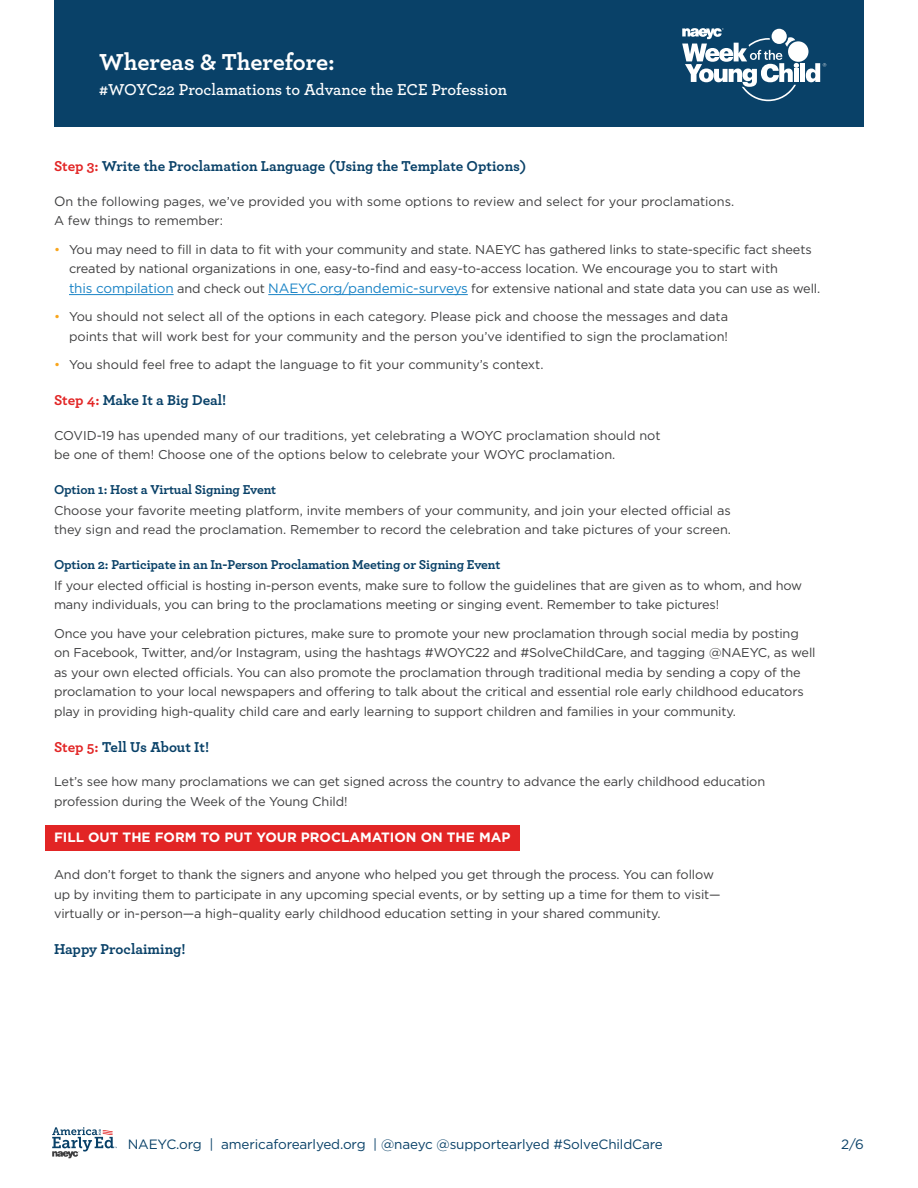
<style>
.page{position:relative;width:918px;height:1188px;background:#fff}
.page>*{position:absolute;margin:0;border:0;box-sizing:border-box;transform-origin:0 0}
.t1{font:700 24.3px "Archer Pro";letter-spacing:-.005em;color:#fff}
.t2{font:600 16.5px "Archer Pro";color:#fff}
.t3{font:700 15px "Archer Pro";color:#094168}
.t4{font:700 13.5px "Archer Pro";letter-spacing:-.01em;color:#094168}
.t5{font:13.5px "Gotham";letter-spacing:-.01em;color:#094168}
.Button{font:700 13.5px "Gotham";color:#fff}
.t6{font:12.75px/19.5px "Gotham";letter-spacing:-.01em;color:#3e3e3f}
.s1{color:#e22525}
.s2{font-size:13.5px}
.s3{color:#f9a51b}
.s4{font-size:13.5px;color:#1b84c6}
</style>
<div class="page">
<div style="left:54px;top:0;width:810px;height:128px;background:#094168"></div>
<svg style="left:52px;top:1127px;width:65px;height:31px"></svg>
<div style="left:788px;top:41px;width:21px;height:21px;background:#fff;border-radius:50%"></div>
<svg style="left:682px;top:28px;width:117px;height:73px"></svg>
<div style="left:794px;top:69px;width:5px;height:13px;background:#fff"></div>
<div style="left:800px;top:63px;width:5px;height:19px;background:#fff"></div>
<svg style="left:806px;top:63px;width:20px;height:19px"></svg>
<hr style="left:69px;top:294px;width:105px;height:1px;background:#1b84c6">
<hr style="left:268px;top:294px;width:200px;height:1px;background:#1b84c6">
<div style="left:45px;top:825px;width:474px;height:25px;background:#e22525"></div>
<h1 class="t1" style="left:99px;top:43px;width:237px">Whereas &amp; Therefore:</h1>
<p class="t2" style="left:99px;top:78px;width:410px">#WOYC22 Proclamations to Advance the ECE Profession</p>
<h2 class="t3" style="left:54px;top:154px;width:474px"><span class="s1">Step 3:</span> Write the Proclamation Language (Using the Template Options)</h2>
<p class="t6" style="left:54px;top:191px;width:682px"><span class="s2">O</span>n the following pages, we’ve provided you with some options to review and select for your proclamations.<br>A few things to remember:</p>
<p class="t6" style="left:69px;top:239px;width:753px;text-indent:-15px"><span class="s3">•</span> You may need to fill in data to fit with your community and state. NAEYC has gathered links to state-specific fact sheets created by national organizations in one, easy-to-find and easy-to-access location. We encourage you to start with<br><span class="s4">this compilation</span> and check out <span class="s4">NAEYC.org/pandemic-surveys</span> for extensive national and state data you can use as well.</p>
<p class="t6" style="left:54px;top:307px;width:676px;text-align:right"><span class="s3">•</span> You should not select all of the options in each category. Please pick and choose the messages and data points that will work best for your community and the person you’ve identified to sign the proclamation!</p>
<p class="t6" style="left:54px;top:355px;width:491px"><span class="s3">•</span> You should feel free to adapt the language to fit your community’s context.</p>
<h2 class="t3" style="left:54px;top:388px;width:174px"><span class="s1">Step 4:</span> Make It a Big Deal!</h2>
<p class="t6" style="left:54px;top:425px;width:608px">COVID-19 has upended many of our traditions, yet celebrating a WOYC proclamation should not be one of them! Choose one of the options below to celebrate your WOYC proclamation.</p>
<h3 class="t4" style="left:54px;top:479px;width:224px">Option 1: Host a Virtual Signing Event</h3>
<p class="t6" style="left:54px;top:500px;width:679px">Choose your favorite meeting platform, invite members of your community, and join your elected official as they sign and read the proclamation. Remember to record the celebration and take pictures of your screen.</p>
<h3 class="t4" style="left:54px;top:554px;width:448px">Option 2: Participate in an In-Person Proclamation Meeting or Signing Event</h3>
<p class="t6" style="left:54px;top:575px;width:750px">If your elected official is hosting in-person events, make sure to follow the guidelines that are given as to whom, and how many individuals, you can bring to the proclamations meeting or singing event. Remember to take pictures!</p>
<p class="t6" style="left:54px;top:623px;width:763px">Once you have your celebration pictures, make sure to promote your new proclamation through social media by posting on Facebook, Twitter, and/or Instagram, using the hashtags #WOYC22 and #SolveChildCare, and tagging @NAEYC, as well as your own elected officials. You can also promote the proclamation through traditional media by sending a copy of the proclamation to your local newspapers and offering to talk about the critical and essential role early childhood educators play in providing high-quality child care and early learning to support children and families in your community.</p>
<h2 class="t3" style="left:54px;top:735px;width:157px"><span class="s1">Step 5:</span> Tell Us About It!</h2>
<p class="t6" style="left:54px;top:772px;width:713px">Let’s see how many proclamations we can get signed across the country to advance the early childhood education profession during the Week of the Young Child!</p>
<p class="Button" style="left:54px;top:828px;width:458px">FILL OUT THE FORM TO PUT YOUR PROCLAMATION ON THE MAP</p>
<p class="t6" style="left:54px;top:865px;width:668px">And don’t forget to thank the signers and anyone who helped you get through the process. You can follow up by inviting them to participate in any upcoming special events, or by setting up a time for them to visit— virtually or in-person—a high–quality early childhood education setting in your shared community.</p>
<h2 class="t3" style="left:54px;top:937px;width:133px">Happy Proclaiming!</h2>
<p class="t5" style="left:128px;top:1135px;width:537px">NAEYC.org | americaforearlyed.org | @naeyc @supportearlyed #SolveChildCare</p>
<p class="t5" style="left:841px;top:1135px;width:24px">2/6</p>
</div>
